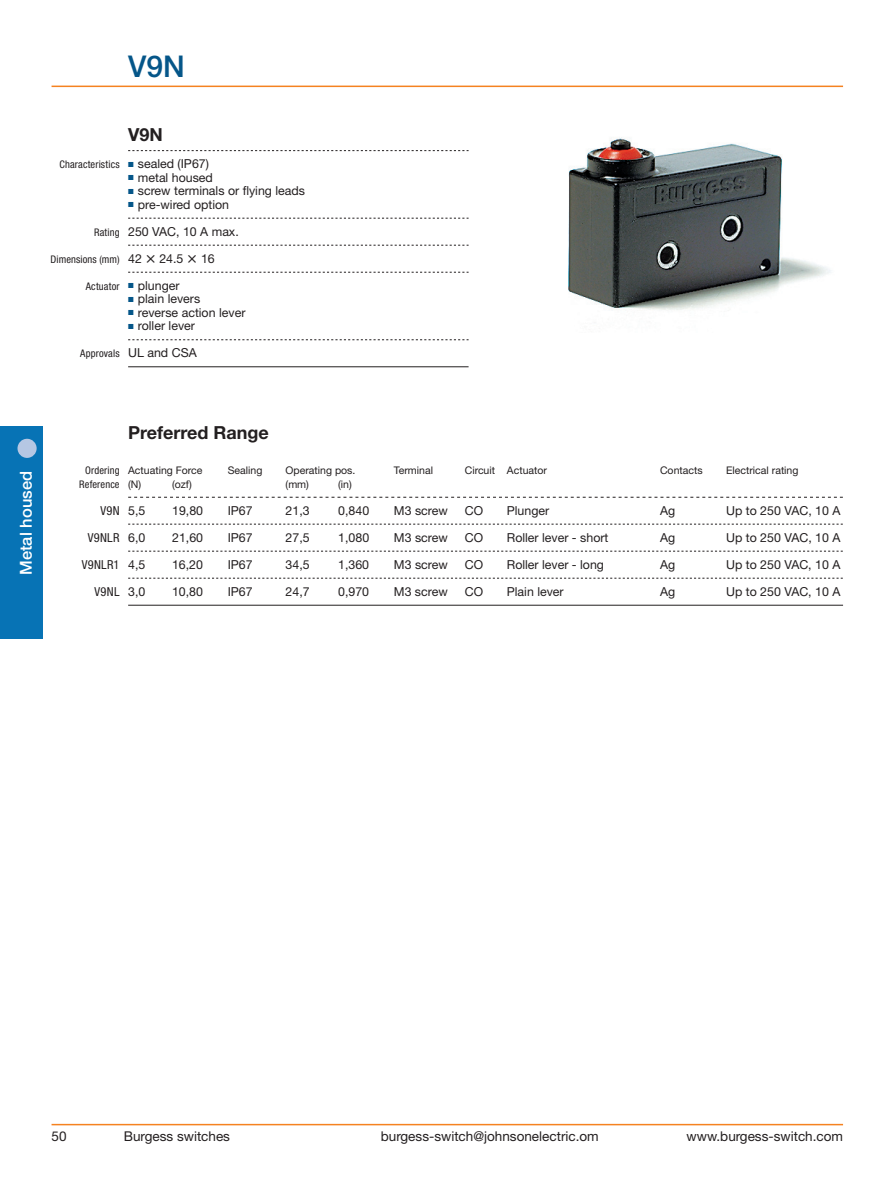
<style>
.page{position:relative;width:893px;height:1187px;background:#fff}
.page>*{position:absolute;margin:0;border:0;box-sizing:border-box;transform-origin:0 0}
.t1{font:500 30px "Helvetica Neue LT Pro";color:#055689}
.t2{font:700 18px "Helvetica Neue LT Pro";color:#231f20}
.t3{font:500 16.5px "Helvetica Neue LT Pro";letter-spacing:.005em;color:#fff}
.t4{font:13.5px "Helvetica Neue LT Pro";color:#231f20}
.t5{font:12.3px/27px "Helvetica Neue LT Pro";color:#231f20}
.t6{font:condensed 12.3px "Helvetica Neue LT Pro";letter-spacing:.025em;color:#231f20}
.t7{font:10.5px "Helvetica Neue LT Pro";color:#231f20}
.t8{font:condensed 10.5px "Helvetica Neue LT Pro";letter-spacing:.015em;color:#231f20}
.s1{color:#055689}
.s2{font-stretch:normal;font-size:12.3px}
.s3{font-stretch:condensed;font-size:10.5px}
.s4{font-stretch:condensed}
.s5{font-stretch:normal}
</style>
<div class="page">
<hr style="left:52px;top:86px;width:790px;height:1px;background:#f58220">
<hr style="left:52px;top:1123px;width:790px;height:1px;background:#f58220">
<div style="left:0;top:426px;width:43px;height:212px;background:#0773b5"></div>
<div style="left:17px;top:438px;width:20px;height:20px;background:#b5c7e3;border-radius:50%"></div>
<svg style="left:128px;top:150px;width:340px;height:1px"></svg>
<svg style="left:128px;top:218px;width:340px;height:1px"></svg>
<svg style="left:128px;top:245px;width:340px;height:1px"></svg>
<svg style="left:128px;top:272px;width:340px;height:1px"></svg>
<svg style="left:128px;top:339px;width:340px;height:1px"></svg>
<hr style="left:128px;top:366px;width:340px;height:1px;background:#231f20">
<svg style="left:128px;top:496px;width:714px;height:1px"></svg>
<svg style="left:128px;top:523px;width:714px;height:1px"></svg>
<svg style="left:128px;top:550px;width:714px;height:1px"></svg>
<svg style="left:128px;top:577px;width:714px;height:1px"></svg>
<hr style="left:128px;top:604px;width:714px;height:1px;background:#231f20">
<img style="left:568px;top:137px;width:263px;height:173px">
<h1 class="t1" style="left:128px;top:48px;width:58px">V9N</h1>
<h2 class="t2" style="left:128px;top:123px;width:36px">V9N</h2>
<p class="t8" style="left:59px;top:158px;width:151px">Characteristics <span class="s1">■</span> <span class="s2">sealed (IP67)</span></p>
<p class="t5" style="left:128px;top:163px;width:86px"><span class="s1">■</span> metal housed</p>
<p class="t5" style="left:128px;top:177px;width:178px"><span class="s1">■</span> screw terminals or flying leads</p>
<p class="t5" style="left:94px;top:190px;width:146px;text-indent:34px"><span class="s1">■</span> pre-wired option<br><span class="s3">Rating</span> 250 VAC, 10 A max.</p>
<p class="t8" style="left:50px;top:252px;width:166px">Dimensions (mm) <span class="s2">42</span> • <span class="s2">24.5</span> • <span class="s2">16</span></p>
<p class="t8" style="left:86px;top:279px;width:95px">Actuator <span class="s1">■</span> <span class="s2">plunger</span></p>
<p class="t5" style="left:128px;top:285px;width:74px"><span class="s1">■</span> plain levers</p>
<p class="t5" style="left:128px;top:298px;width:119px"><span class="s1">■</span> reverse action lever</p>
<p class="t5" style="left:128px;top:312px;width:68px"><span class="s1">■</span> roller lever</p>
<p class="t8" style="left:80px;top:347px;width:118px">Approvals <span class="s2">UL and CSA</span></p>
<h3 class="t3" style="left:16px;top:575px;width:106px;rotate:-90deg">Metal housed</h3>
<h2 class="t2" style="left:128px;top:421px;width:142px">Preferred Range</h2>
<p class="t7" style="left:85px;top:463px;width:119px"><span class="s4">Ordering</span> Actuating Force</p>
<p class="t7" style="left:228px;top:463px;width:36px">Sealing</p>
<p class="t7" style="left:285px;top:463px;width:71px">Operating pos.</p>
<p class="t7" style="left:394px;top:463px;width:41px">Terminal</p>
<p class="t7" style="left:464px;top:463px;width:84px">Circuit Actuator</p>
<p class="t7" style="left:660px;top:463px;width:44px">Contacts</p>
<p class="t7" style="left:726px;top:463px;width:74px">Electrical rating</p>
<p class="t8" style="left:79px;top:477px;width:63px">Reference <span class="s5">(N)</span></p>
<p class="t7" style="left:172px;top:477px;width:21px">(ozf)</p>
<p class="t7" style="left:285px;top:477px;width:25px">(mm)</p>
<p class="t7" style="left:338px;top:477px;width:15px">(in)</p>
<p class="t6" style="left:100px;top:503px;width:46px">V9N <span class="s5">5,5</span></p>
<p class="t5" style="left:172px;top:496px;width:32px">19,80</p>
<p class="t5" style="left:228px;top:496px;width:26px">IP67</p>
<p class="t5" style="left:285px;top:496px;width:26px">21,3</p>
<p class="t5" style="left:338px;top:496px;width:32px">0,840</p>
<p class="t5" style="left:394px;top:496px;width:55px">M3 screw</p>
<p class="t5" style="left:464px;top:496px;width:20px">CO</p>
<p class="t5" style="left:506px;top:496px;width:44px">Plunger</p>
<p class="t5" style="left:660px;top:496px;width:17px">Ag</p>
<p class="t5" style="left:726px;top:496px;width:116px">Up to 250 VAC, 10 A</p>
<p class="t6" style="left:88px;top:530px;width:59px">V9NLR <span class="s5">6,0</span></p>
<p class="t5" style="left:172px;top:523px;width:32px">21,60</p>
<p class="t5" style="left:228px;top:523px;width:26px">IP67</p>
<p class="t5" style="left:285px;top:523px;width:26px">27,5</p>
<p class="t5" style="left:338px;top:523px;width:32px">1,080</p>
<p class="t5" style="left:394px;top:523px;width:55px">M3 screw</p>
<p class="t5" style="left:464px;top:523px;width:20px">CO</p>
<p class="t5" style="left:506px;top:523px;width:103px">Roller lever - short</p>
<p class="t5" style="left:659px;top:523px;width:17px">Ag</p>
<p class="t5" style="left:725px;top:523px;width:116px">Up to 250 VAC, 10 A</p>
<p class="t6" style="left:82px;top:557px;width:65px">V9NLR1 <span class="s5">4,5</span></p>
<p class="t5" style="left:172px;top:550px;width:32px">16,20</p>
<p class="t5" style="left:228px;top:550px;width:26px">IP67</p>
<p class="t5" style="left:285px;top:550px;width:26px">34,5</p>
<p class="t5" style="left:338px;top:550px;width:32px">1,360</p>
<p class="t5" style="left:394px;top:550px;width:55px">M3 screw</p>
<p class="t5" style="left:464px;top:550px;width:20px">CO</p>
<p class="t5" style="left:506px;top:550px;width:99px">Roller lever - long</p>
<p class="t5" style="left:659px;top:550px;width:17px">Ag</p>
<p class="t5" style="left:725px;top:550px;width:116px">Up to 250 VAC, 10 A</p>
<p class="t6" style="left:95px;top:584px;width:52px">V9NL <span class="s5">3,0</span></p>
<p class="t5" style="left:172px;top:577px;width:32px">10,80</p>
<p class="t5" style="left:228px;top:577px;width:26px">IP67</p>
<p class="t5" style="left:285px;top:577px;width:26px">24,7</p>
<p class="t5" style="left:338px;top:577px;width:32px">0,970</p>
<p class="t5" style="left:394px;top:577px;width:55px">M3 screw</p>
<p class="t5" style="left:464px;top:577px;width:20px">CO</p>
<p class="t5" style="left:506px;top:577px;width:58px">Plain lever</p>
<p class="t5" style="left:659px;top:577px;width:17px">Ag</p>
<p class="t5" style="left:725px;top:577px;width:116px">Up to 250 VAC, 10 A</p>
<p class="t4" style="left:52px;top:1127px;width:17px">50</p>
<p class="t4" style="left:124px;top:1127px;width:108px">Burgess switches</p>
<p class="t4" style="left:381px;top:1127px;width:219px">burgess-switch@johnsonelectric.om</p>
<p class="t4" style="left:686px;top:1127px;width:158px">www.burgess-switch.com</p>
</div>
